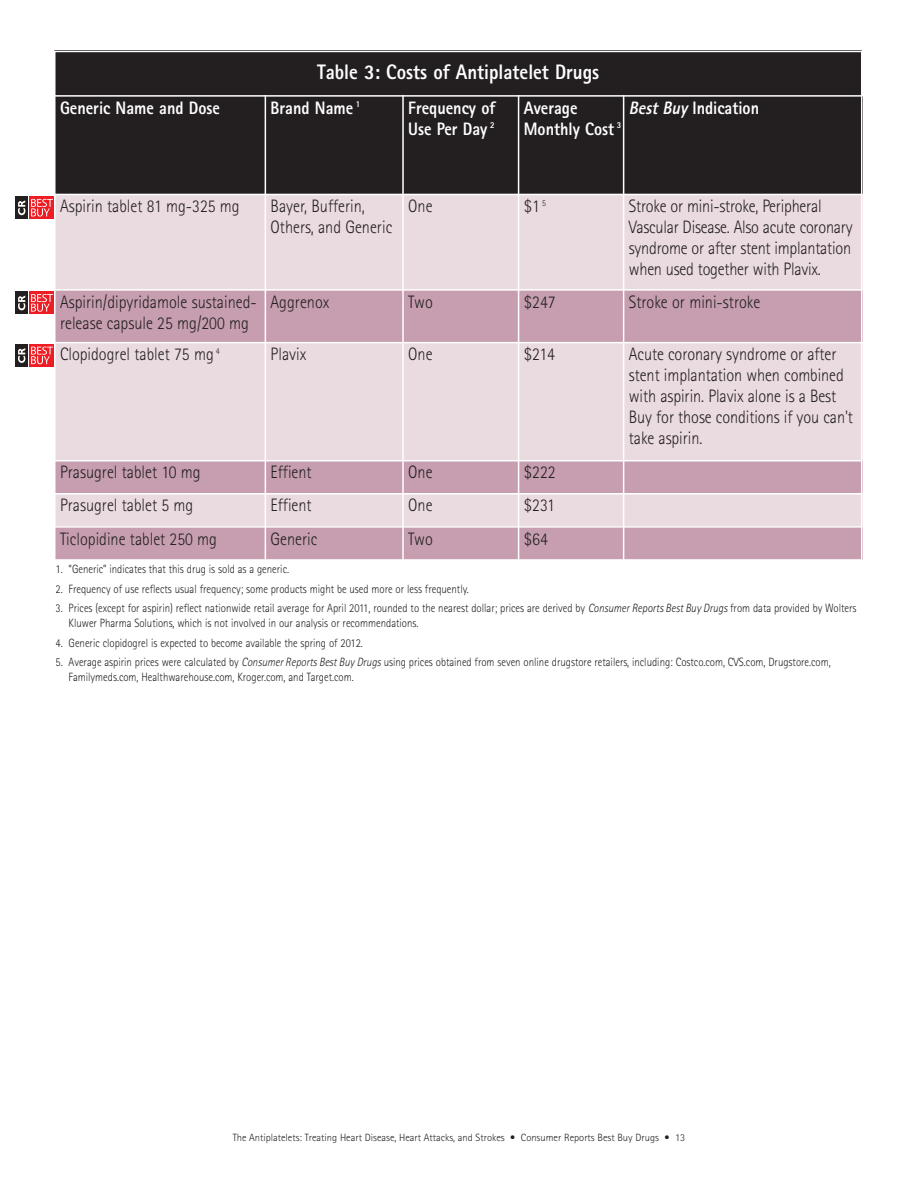
<style>
.page{position:relative;width:918px;height:1188px;background:#fff}
.page>*{position:absolute;margin:0;border:0;box-sizing:border-box;transform-origin:0 0}
.t1{font:800 21px "Rotis Sans Serif";color:#fff;scale:.9 1}
.t2{font:300 18px/21px "Rotis Sans Serif";letter-spacing:-.005em;color:#231f20;scale:.9 1}
.t3{font:800 18px/21px "Rotis Sans Serif";color:#fff;scale:.9 1}
.t4{font:300 12px/15px "Rotis Sans Serif";color:#231f20;scale:.9 1}
.t5{font:300 10.5px "Rotis Sans Serif";color:#231f20}
.s1{font-style:italic}
</style>
<div class="page">
<div style="left:54px;top:51px;width:808px;height:45px;background:#231f20"></div>
<div style="left:54px;top:96px;width:211px;height:98px;background:#231f20"></div>
<div style="left:265px;top:96px;width:138px;height:98px;background:#231f20"></div>
<div style="left:403px;top:96px;width:116px;height:98px;background:#231f20"></div>
<div style="left:519px;top:96px;width:105px;height:98px;background:#231f20"></div>
<div style="left:624px;top:96px;width:238px;height:98px;background:#231f20"></div>
<div style="left:54px;top:194px;width:211px;height:96px;background:#eadbe0"></div>
<div style="left:265px;top:194px;width:138px;height:96px;background:#eadbe0"></div>
<div style="left:403px;top:194px;width:116px;height:96px;background:#eadbe0"></div>
<div style="left:519px;top:194px;width:105px;height:96px;background:#eadbe0"></div>
<div style="left:624px;top:194px;width:238px;height:96px;background:#eadbe0"></div>
<div style="left:54px;top:290px;width:211px;height:53px;background:#c69eb0"></div>
<div style="left:265px;top:290px;width:138px;height:53px;background:#c69eb0"></div>
<div style="left:403px;top:290px;width:116px;height:53px;background:#c69eb0"></div>
<div style="left:519px;top:290px;width:105px;height:53px;background:#c69eb0"></div>
<div style="left:624px;top:290px;width:238px;height:53px;background:#c69eb0"></div>
<div style="left:54px;top:343px;width:211px;height:118px;background:#eadbe0"></div>
<div style="left:265px;top:343px;width:138px;height:118px;background:#eadbe0"></div>
<div style="left:403px;top:343px;width:116px;height:118px;background:#eadbe0"></div>
<div style="left:519px;top:343px;width:105px;height:118px;background:#eadbe0"></div>
<div style="left:624px;top:343px;width:238px;height:118px;background:#eadbe0"></div>
<div style="left:54px;top:461px;width:211px;height:33px;background:#c69eb0"></div>
<div style="left:265px;top:461px;width:138px;height:33px;background:#c69eb0"></div>
<div style="left:403px;top:461px;width:116px;height:33px;background:#c69eb0"></div>
<div style="left:519px;top:461px;width:105px;height:33px;background:#c69eb0"></div>
<div style="left:624px;top:461px;width:238px;height:33px;background:#c69eb0"></div>
<div style="left:54px;top:494px;width:211px;height:33px;background:#eadbe0"></div>
<div style="left:265px;top:494px;width:138px;height:33px;background:#eadbe0"></div>
<div style="left:403px;top:494px;width:116px;height:33px;background:#eadbe0"></div>
<div style="left:519px;top:494px;width:105px;height:33px;background:#eadbe0"></div>
<div style="left:624px;top:494px;width:238px;height:33px;background:#eadbe0"></div>
<div style="left:54px;top:527px;width:211px;height:33px;background:#c69eb0"></div>
<div style="left:265px;top:527px;width:138px;height:33px;background:#c69eb0"></div>
<div style="left:403px;top:527px;width:116px;height:33px;background:#c69eb0"></div>
<div style="left:519px;top:527px;width:105px;height:33px;background:#c69eb0"></div>
<div style="left:624px;top:527px;width:238px;height:33px;background:#c69eb0"></div>
<hr style="left:54px;top:51px;width:2px;height:644px;background:#fff">
<hr style="left:265px;top:95px;width:1px;height:466px;background:#fff">
<hr style="left:402px;top:95px;width:2px;height:466px;background:#fff">
<hr style="left:518px;top:95px;width:1px;height:466px;background:#fff">
<hr style="left:623px;top:95px;width:1px;height:466px;background:#fff">
<hr style="left:861px;top:51px;width:1px;height:644px;background:#fff">
<hr style="left:54px;top:51px;width:808px;height:1px;background:#fff">
<hr style="left:54px;top:95px;width:808px;height:2px;background:#fff">
<hr style="left:54px;top:194px;width:808px;height:1px;background:#fff">
<hr style="left:54px;top:289px;width:808px;height:2px;background:#fff">
<hr style="left:54px;top:342px;width:808px;height:1px;background:#fff">
<hr style="left:54px;top:460px;width:808px;height:1px;background:#fff">
<hr style="left:54px;top:493px;width:808px;height:2px;background:#fff">
<hr style="left:54px;top:526px;width:808px;height:2px;background:#fff">
<hr style="left:54px;top:559px;width:808px;height:2px;background:#fff">
<svg style="left:29px;top:196px;width:25px;height:23px"></svg>
<div style="left:16px;top:196px;width:12px;height:23px;background:#231f20"></div>
<svg style="left:18px;top:200px;width:7px;height:15px"></svg>
<svg style="left:31px;top:199px;width:22px;height:18px"></svg>
<div style="left:29px;top:291px;width:25px;height:23px;background:#ee1d23"></div>
<div style="left:16px;top:291px;width:12px;height:23px;background:#231f20"></div>
<svg style="left:18px;top:296px;width:7px;height:14px"></svg>
<svg style="left:31px;top:294px;width:22px;height:18px"></svg>
<svg style="left:29px;top:344px;width:25px;height:23px"></svg>
<div style="left:16px;top:344px;width:12px;height:23px;background:#231f20"></div>
<svg style="left:18px;top:348px;width:7px;height:15px"></svg>
<svg style="left:31px;top:347px;width:22px;height:17px"></svg>
<h1 class="t1" style="left:317px;top:64px;width:315px">Table 3: Costs of Antiplatelet Drugs</h1>
<h2 class="t3" style="left:60px;top:99px;width:179px">Generic Name and Dose</h2>
<h2 class="t3" style="left:271px;top:99px;width:101px">Brand Name <sup>1</sup></h2>
<h2 class="t3" style="left:408px;top:99px;width:98px">Frequency of<br>Use Per Day <sup>2</sup></h2>
<h2 class="t3" style="left:524px;top:99px;width:110px">Average<br>Monthly Cost <sup>3</sup></h2>
<h2 class="t3" style="left:629px;top:99px;width:146px"><span class="s1">Best Buy</span> Indication</h2>
<h2 class="t2" style="left:60px;top:197px;width:201px">Aspirin tablet 81 mg-325 mg</h2>
<h2 class="t2" style="left:271px;top:197px;width:137px">Bayer, Bufferin,<br>Others, and Generic</h2>
<h2 class="t2" style="left:408px;top:197px;width:28px">One</h2>
<h2 class="t2" style="left:524px;top:197px;width:26px">$1 <sup>5</sup></h2>
<h2 class="t2" style="left:629px;top:197px;width:250px">Stroke or mini-stroke, Peripheral Vascular Disease. Also acute coronary syndrome or after stent implantation when used together with Plavix.</h2>
<h2 class="t2" style="left:60px;top:293px;width:220px">Aspirin/dipyridamole sustained&shy;release capsule 25 mg/200 mg</h2>
<h2 class="t2" style="left:271px;top:293px;width:67px">Aggrenox</h2>
<h2 class="t2" style="left:408px;top:293px;width:29px">Two</h2>
<h2 class="t2" style="left:524px;top:293px;width:37px">$247</h2>
<h2 class="t2" style="left:629px;top:293px;width:148px">Stroke or mini-stroke</h2>
<h2 class="t2" style="left:60px;top:346px;width:179px">Clopidogrel tablet 75 mg <sup>4</sup></h2>
<h2 class="t2" style="left:271px;top:346px;width:41px">Plavix</h2>
<h2 class="t2" style="left:408px;top:346px;width:28px">One</h2>
<h2 class="t2" style="left:524px;top:346px;width:36px">$214</h2>
<h2 class="t2" style="left:629px;top:346px;width:251px">Acute coronary syndrome or after stent implantation when combined with aspirin. Plavix alone is a Best<br>Buy for those conditions if you can't take aspirin.</h2>
<h2 class="t2" style="left:60px;top:464px;width:158px">Prasugrel tablet 10 mg</h2>
<h2 class="t2" style="left:271px;top:464px;width:47px">Effient</h2>
<h2 class="t2" style="left:408px;top:464px;width:28px">One</h2>
<h2 class="t2" style="left:524px;top:464px;width:37px">$222</h2>
<h2 class="t2" style="left:60px;top:497px;width:150px">Prasugrel tablet 5 mg</h2>
<h2 class="t2" style="left:271px;top:497px;width:47px">Effient</h2>
<h2 class="t2" style="left:408px;top:497px;width:28px">One</h2>
<h2 class="t2" style="left:524px;top:497px;width:36px">$231</h2>
<h2 class="t2" style="left:60px;top:530px;width:176px">Ticlopidine tablet 250 mg</h2>
<h2 class="t2" style="left:271px;top:530px;width:53px">Generic</h2>
<h2 class="t2" style="left:408px;top:530px;width:29px">Two</h2>
<h2 class="t2" style="left:524px;top:530px;width:28px">$64</h2>
<p class="t4" style="left:56px;top:563px;width:261px">1. “Generic” indicates that this drug is sold as a generic.</p>
<p class="t4" style="left:56px;top:583px;width:461px">2. Frequency of use reflects usual frequency; some products might be used more or less frequently.</p>
<p class="t4" style="left:69px;top:602px;width:877px;text-indent:-13px">3. Prices (except for aspirin) reflect nationwide retail average for April 2011, rounded to the nearest dollar; prices are derived by <span class="s1">Consumer Reports Best Buy Drugs</span> from data provided by Wolters<br>Kluwer Pharma Solutions, which is not involved in our analysis or recommendations.</p>
<p class="t4" style="left:56px;top:637px;width:343px">4. Generic clopidogrel is expected to become available the spring of 2012.</p>
<p class="t4" style="left:69px;top:656px;width:848px;text-indent:-13px">5. Average aspirin prices were calculated by <span class="s1">ConsumerReportsBestBuyDrugs</span>using prices obtained from seven online drugstore retailers, including: Costco.com, CVS.com, Drugstore.com,<br>Familymeds.com, Healthwarehouse.com, Kroger.com, and Target.com.</p>
<p class="t5" style="left:233px;top:1134px;width:454px">The Antiplatelets: Treating Heart Disease, Heart Attacks, and Strokes • Consumer Reports Best Buy Drugs • 13</p>
</div>
